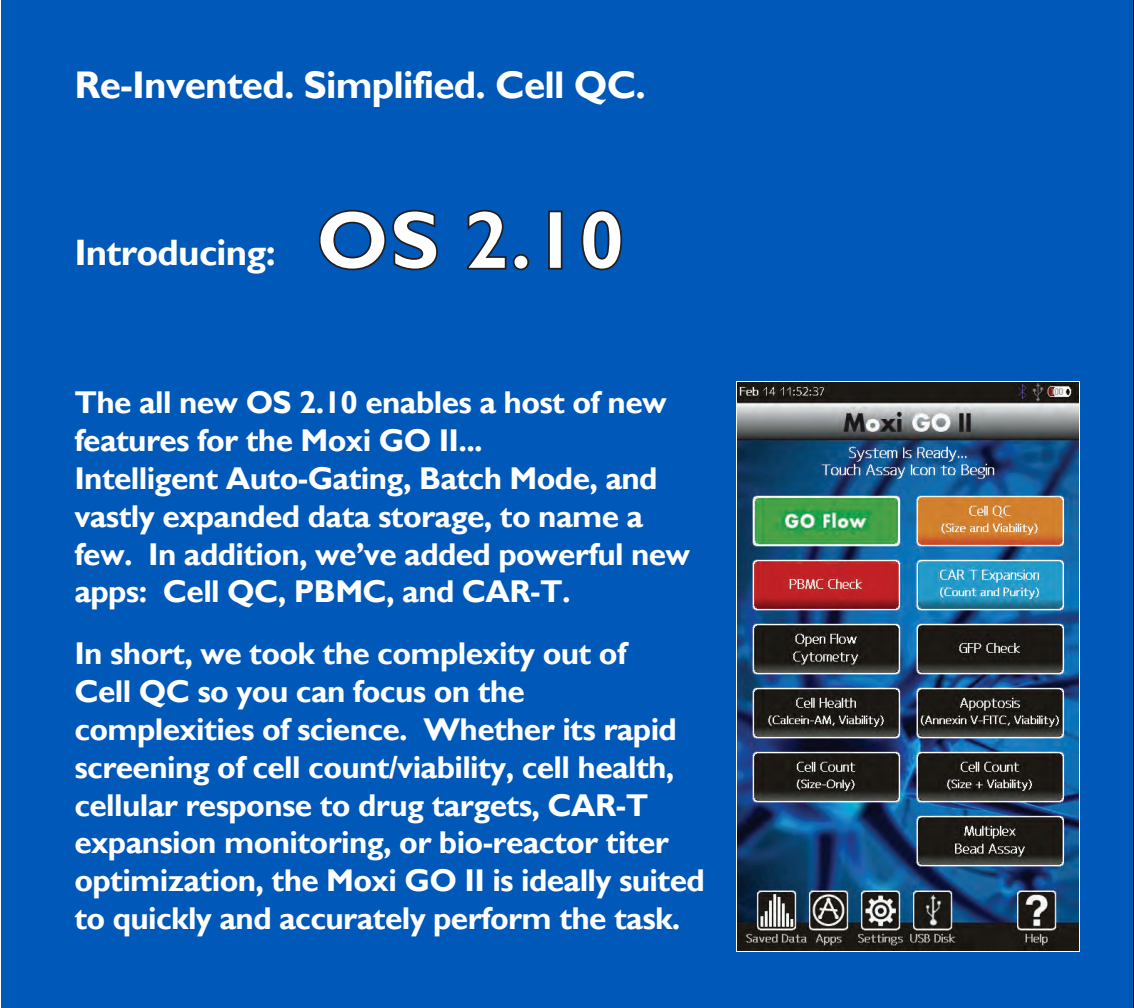
<style>
.page{position:relative;width:1134px;height:1008px;background:#fff}
.page>*{position:absolute;margin:0;border:0;box-sizing:border-box;transform-origin:0 0}
.t1{font:700 84px "Gill Sans";color:#fff}
.t2{font:700 38.5px "Gill Sans";letter-spacing:-.02em;color:#fff}
.t3{font:700 36.75px "Gill Sans";letter-spacing:-.02em;color:#fff}
.t4{font:700 31.5px/37.8px "Gill Sans";letter-spacing:-.02em;color:#fff}
</style>
<div class="page">
<hr style="left:20px;top:0;width:1px;height:1006px;background:#231f20">
<div style="left:1px;top:1px;width:1133px;height:1007px;background:#0058b8"></div>
<svg style="left:318px;top:209px;width:120px;height:62px"></svg>
<svg style="left:466px;top:209px;width:64px;height:62px"></svg>
<div style="left:548px;top:211px;width:15px;height:59px;border:2px solid #231f20"></div>
<svg style="left:581px;top:209px;width:42px;height:62px"></svg>
<img style="left:738px;top:383px;width:341px;height:568px">
<hr style="left:1133px;top:0;width:1px;height:1008px;background:#010101">
<p class="t2" style="left:74px;top:62px;width:573px">Re-Invented. Simplified. Cell QC.</p>
<p class="t3" style="left:74px;top:230px;width:203px">Introducing:</p>
<h1 class="t1" style="left:316px;top:190px;width:311px">OS 2.10</h1>
<p class="t4" style="left:74px;top:385px;width:617px">The all new OS 2.10 enables a host of new features for the Moxi GO II...<br>Intelligent Auto-Gating, Batch Mode, and vastly expanded data storage, to name a few. In addition, we’ve added powerful new apps: Cell QC, PBMC, and CAR-T.</p>
<p class="t4" style="left:74px;top:636px;width:632px">In short, we took the complexity out of<br>Cell QC so you can focus on the complexities of science. Whether its rapid screening of cell count/viability, cell health, cellular response to drug targets, CAR-T expansion monitoring, or bio-reactor titer optimization, the Moxi GO II is ideally suited to quickly and accurately perform the task.</p>
</div>
